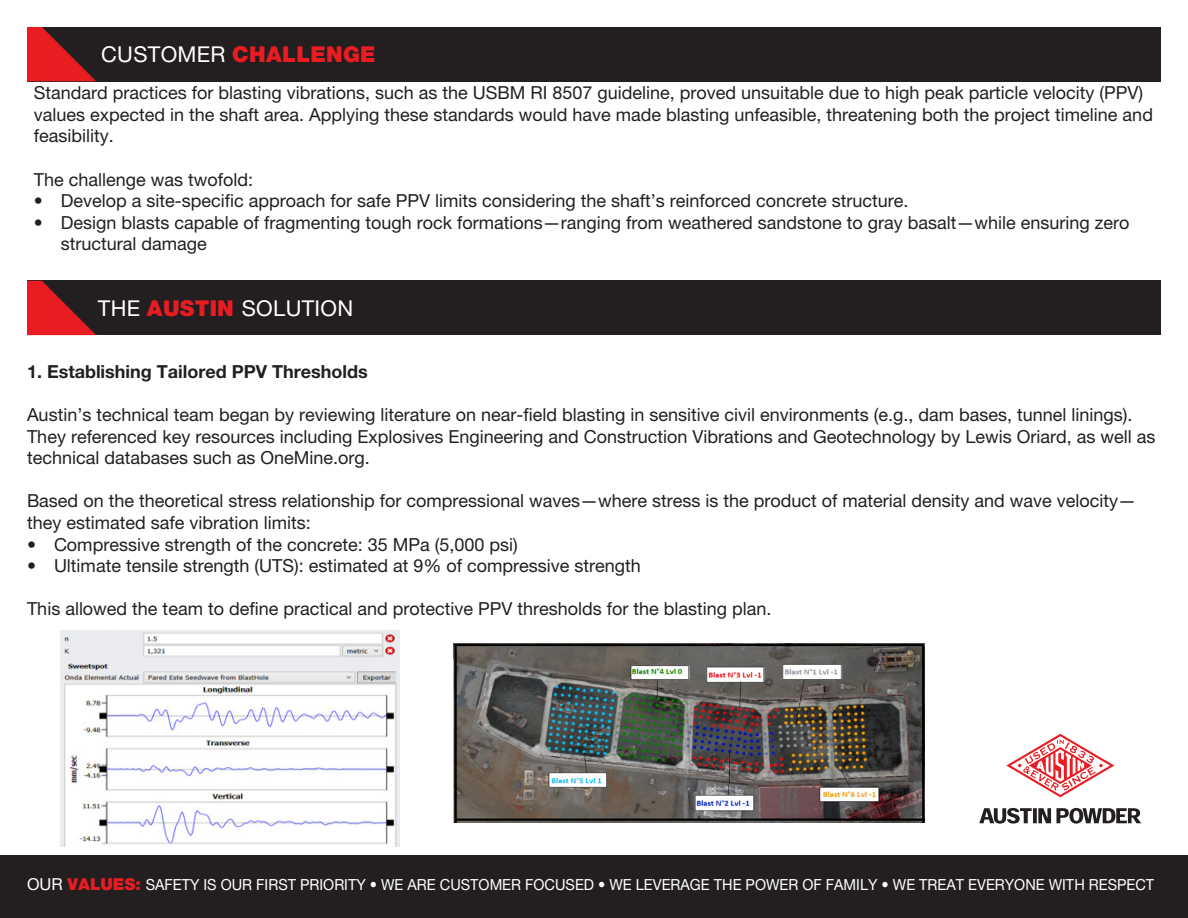
<style>
.page{position:relative;width:1188px;height:918px;background:#fff}
.page>*{position:absolute;margin:0;border:0;box-sizing:border-box;transform-origin:0 0}
.t1{font:900 21.9px "Helvetica Neue CE";letter-spacing:.015em;color:#e91c22}
.t2{font:21.9px "Helvetica Neue CE";letter-spacing:.015em;color:#fff}
.t3{font:18px/21.6px "Helvetica Neue CE";color:#231f20}
.t4{font:700 18px "Helvetica Neue CE";color:#231f20}
.t5{font:15.3px "Helvetica Neue CE";color:#fff;scale:.95 1}
.s1{font-weight:400;color:#fff}
.s2{font-weight:900;color:#e91c22}
.s3{font-size:16.5px}
.s4{font-weight:900;font-size:16.5px;color:#e91c22}
</style>
<div class="page">
<div style="left:27px;top:27px;width:1134px;height:54px;background:#231f20"></div>
<svg style="left:27px;top:27px;width:69px;height:54px"></svg>
<div style="left:27px;top:281px;width:1134px;height:54px;background:#231f20"></div>
<svg style="left:27px;top:281px;width:69px;height:54px"></svg>
<svg style="left:979px;top:808px;width:162px;height:16px"></svg>
<svg style="left:1006px;top:734px;width:108px;height:63px"></svg>
<div style="left:0;top:855px;width:1188px;height:63px;background:#231f20"></div>
<img style="left:60px;top:631px;width:339px;height:216px">
<img style="left:454px;top:644px;width:470px;height:178px">
<p class="t1" style="left:101px;top:41px;width:276px"><span class="s1">CUSTOMER</span> CHALLENGE</p>
<p class="t3" style="left:34px;top:84px;width:1121px">Standard practices for blasting vibrations, such as the USBM RI 8507 guideline, proved unsuitable due to high peak particle velocity (PPV) values expected in the shaft area. Applying these standards would have made blasting unfeasible, threatening both the project timeline and feasibility.</p>
<p class="t3" style="left:34px;top:170px;width:221px">The challenge was twofold:</p>
<p class="t3" style="left:34px;top:192px;width:876px">• Develop a site-specific approach for safe PPV limits considering the shaft’s reinforced concrete structure.</p>
<p class="t3" style="left:61px;top:213px;width:1070px;text-indent:-27px">• Design blasts capable of fragmenting tough rock formations—ranging from weathered sandstone to gray basalt—while ensuring zero structural damage</p>
<p class="t2" style="left:98px;top:295px;width:257px">THE <span class="s2">AUSTIN</span> SOLUTION</p>
<p class="t4" style="left:27px;top:360px;width:342px">1. Establishing Tailored PPV Thresholds</p>
<p class="t3" style="left:27px;top:405px;width:1130px">Austin’s technical team began by reviewing literature on near-field blasting in sensitive civil environments (e.g., dam bases, tunnel linings).<br>They referenced key resources including Explosives Engineering and Construction Vibrations and Geotechnology by Lewis Oriard, as well as technical databases such as OneMine.org.</p>
<p class="t3" style="left:27px;top:492px;width:1111px">Based on the theoretical stress relationship for compressional waves—where stress is the product of material density and wave velocity— they estimated safe vibration limits:</p>
<p class="t3" style="left:27px;top:535px;width:492px">• Compressive strength of the concrete: 35 MPa (5,000 psi)</p>
<p class="t3" style="left:27px;top:557px;width:615px">• Ultimate tensile strength (UTS): estimated at 9% of compressive strength</p>
<p class="t3" style="left:27px;top:600px;width:746px">This allowed the team to define practical and protective PPV thresholds for the blasting plan.</p>
<p class="t5" style="left:27px;top:875px;width:1188px"><span class="s3">OUR</span> <span class="s4">VALUES:</span> SAFETY IS OUR FIRST PRIORITY • WE ARE CUSTOMER FOCUSED • WE LEVERAGE THE POWER OF FAMILY • WE TREAT EVERYONE WITH RESPECT</p>
</div>
